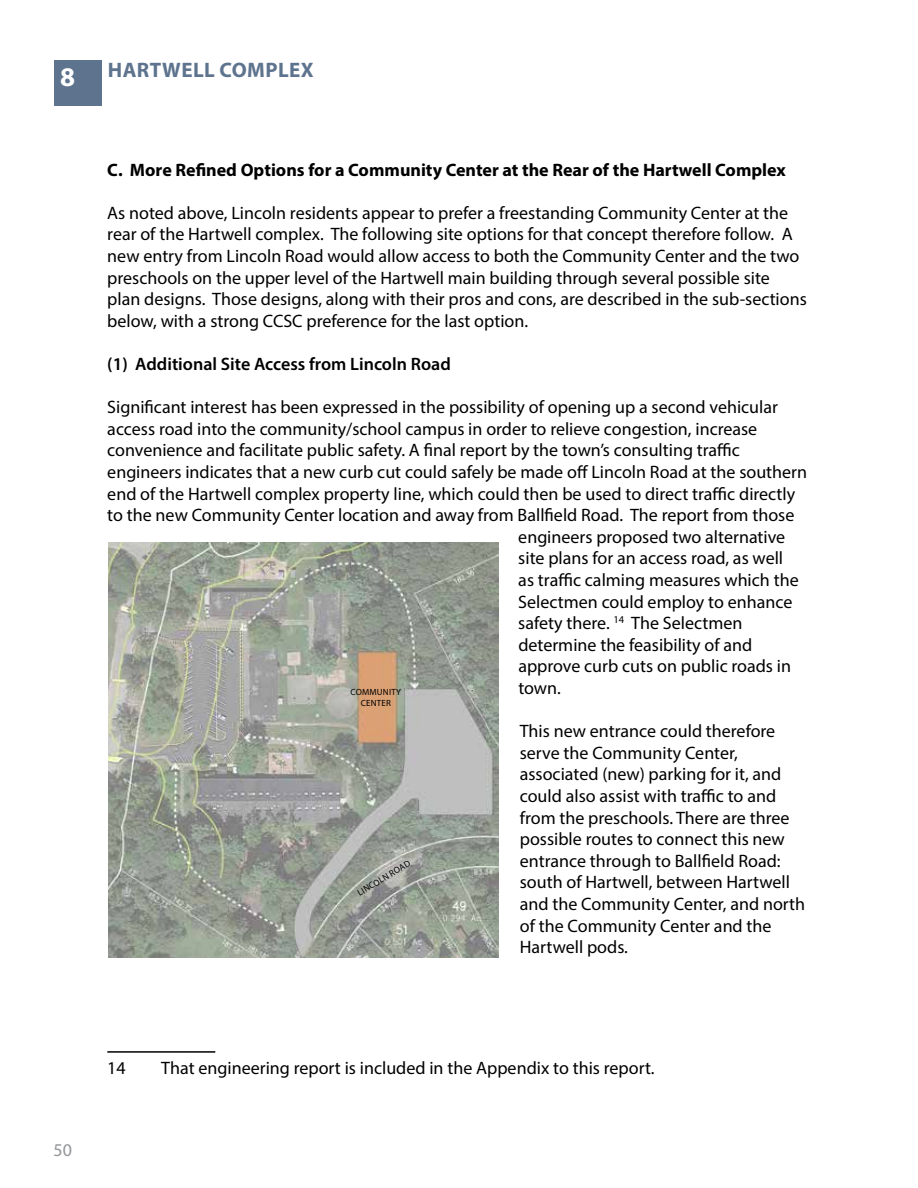
<style>
.page{position:relative;width:918px;height:1188px;background:#fff}
.page>*{position:absolute;margin:0;border:0;box-sizing:border-box;transform-origin:0 0}
.t1{font:700 27px "Myriad Pro";color:#fff}
.t2{font:700 21px "Myriad Pro";letter-spacing:.02em;color:#5e748e}
.t3{font:18px/21.6px "Myriad Pro";color:#000}
.t4{font:700 18px "Myriad Pro";color:#000}
.t5{font:600 18px "Myriad Pro";color:#000}
.t6{font:18px "Myriad Pro";color:#939598}
.t7{font:9px/10.8px "Myriad Pro";color:#000}
</style>
<div class="page">
<div style="left:54px;top:60px;width:48px;height:46px;background:#5e748e"></div>
<hr style="left:107px;top:1051px;width:108px;height:2px;background:#000">
<img style="left:108px;top:543px;width:390px;height:415px">
<h1 class="t1" style="left:60px;top:59px;width:16px">8</h1>
<p class="t2" style="left:108px;top:56px;width:207px">hartwell complex</p>
<p class="t4" style="left:107px;top:158px;width:680px">C. More Refined Options for a Community Center at the Rear of the Hartwell Complex</p>
<p class="t3" style="left:107px;top:202px;width:701px">As noted above, Lincoln residents appear to prefer a freestanding Community Center at the rear of the Hartwell complex. The following site options for that concept therefore follow. A new entry from Lincoln Road would allow access to both the Community Center and the two preschools on the upper level of the Hartwell main building through several possible site plan designs. Those designs, along with their pros and cons, are described in the sub-sections below, with a strong CCSC preference for the last option.</p>
<p class="t5" style="left:107px;top:352px;width:345px">(1) Additional Site Access from Lincoln Road</p>
<p class="t3" style="left:107px;top:396px;width:672px">Significant interest has been expressed in the possibility of opening up a second vehicular</p>
<p class="t3" style="left:107px;top:418px;width:651px">access road into the community/school campus in order to relieve congestion, increase</p>
<p class="t3" style="left:107px;top:439px;width:634px">convenience and facilitate public safety. A final report by the town’s consulting traffic</p>
<p class="t3" style="left:107px;top:461px;width:701px">engineers indicates that a new curb cut could safely be made off Lincoln Road at the southern</p>
<p class="t3" style="left:107px;top:482px;width:689px">end of the Hartwell complex property line, which could then be used to direct traffic directly</p>
<p class="t3" style="left:107px;top:504px;width:689px">to the new Community Center location and away from Ballfield Road. The report from those</p>
<p class="t3" style="left:518px;top:526px;width:268px">engineers proposed two alternative</p>
<p class="t3" style="left:518px;top:547px;width:266px">site plans for an access road, as well</p>
<p class="t3" style="left:518px;top:569px;width:282px">as traffic calming measures which the</p>
<p class="t3" style="left:518px;top:590px;width:276px">Selectmen could employ to enhance</p>
<p class="t3" style="left:518px;top:612px;width:226px">safety there. <sup>14</sup> The Selectmen</p>
<p class="t3" style="left:518px;top:634px;width:235px">determine the feasibility of and</p>
<p class="t3" style="left:518px;top:655px;width:274px">approve curb cuts on public roads in</p>
<p class="t3" style="left:518px;top:677px;width:44px">town.</p>
<p class="t3" style="left:520px;top:720px;width:287px">This new entrance could therefore serve the Community Center, associated (new) parking for it, and could also assist with traffic to and from the preschools. There are three possible routes to connect this new entrance through to Ballfield Road: south of Hartwell, between Hartwell and the Community Center, and north of the Community Center and the<br>Hartwell pods.</p>
<p class="t7" style="left:361px;top:687px;width:12px;text-indent:-10px">Community<br>Center</p>
<p class="t7" style="left:387px;top:870px;width:12px;rotate:-31deg">Road</p>
<p class="t7" style="left:356px;top:889px;width:11px;rotate:-31deg">Lincoln</p>
<p class="t6" style="left:54px;top:1139px;width:20px">50</p>
<p class="t3" style="left:107px;top:1056px;width:20px">14</p>
<p class="t3" style="left:161px;top:1056px;width:495px">That engineering report is included in the Appendix to this report.</p>
</div>
